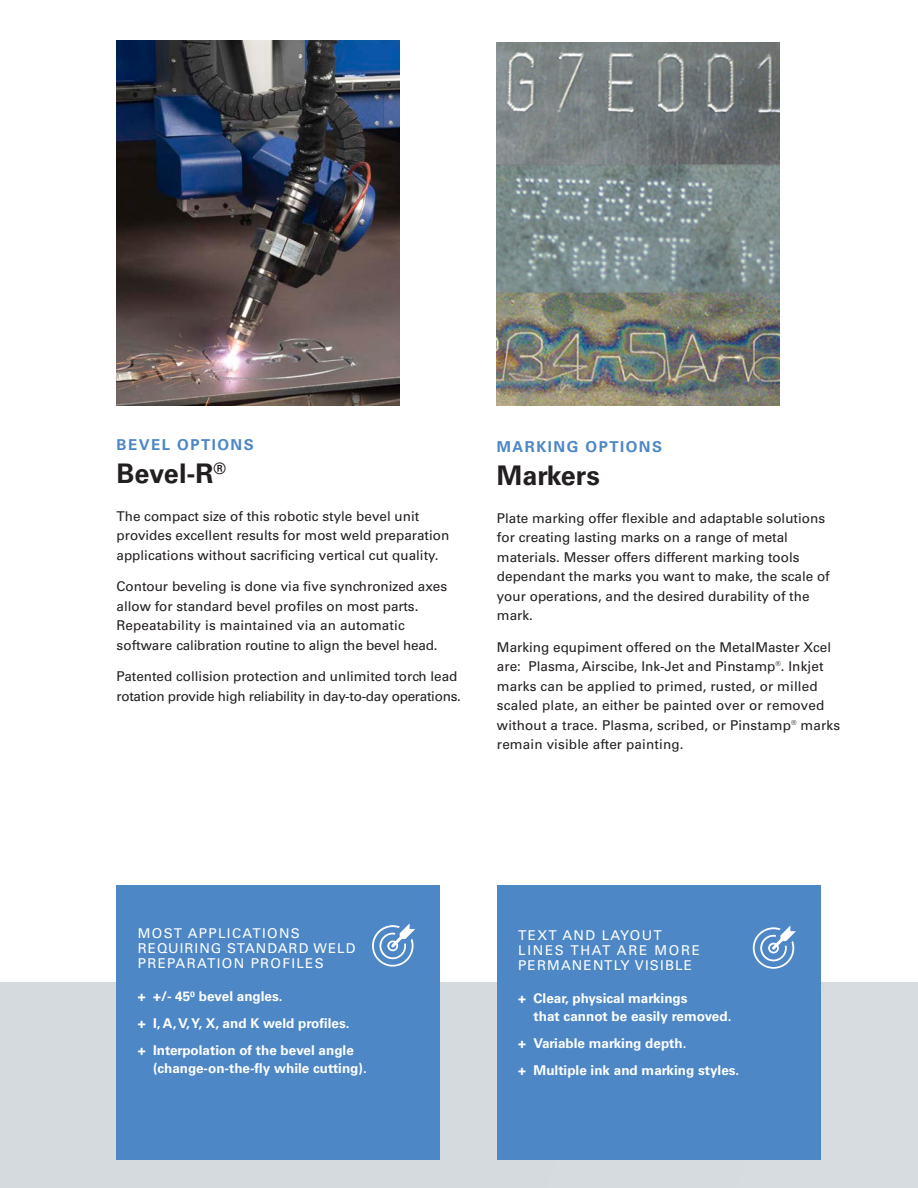
<style>
.page{position:relative;width:918px;height:1188px;background:#fff}
.page>*{position:absolute;margin:0;border:0;box-sizing:border-box;transform-origin:0 0}
.Copy_Headline{font:700 27px "Univers LT Pro 65";color:#231f20}
.Copy_Overline{font:700 15px "Univers LT Pro 65";letter-spacing:.1em;color:#4d87c6}
.Copy_Fliesstext{font:13.5px/19.5px "Univers LT Pro 55 Roman";color:#231f20}
.t1{font:700 13.5px/18px "Univers LT Pro 65";color:#fff}
.Benefit{font:13.5px/15px "Univers LT Pro 55 Roman";letter-spacing:.1em;color:#fff}
.Copy_Fliesstext-2{font:13.5px/19.5px "Univers LT Pro 55 Roman";letter-spacing:-.02em;color:#231f20}
</style>
<div class="page">
<div style="left:0;top:982px;width:918px;height:206px;background:#d4dade"></div>
<img style="left:497px;top:43px;width:282px;height:363px">
<div style="left:497px;top:885px;width:323px;height:275px;background:#4d87c6"></div>
<div style="left:117px;top:885px;width:323px;height:275px;background:#4d87c6"></div>
<img style="left:117px;top:40px;width:283px;height:366px">
<svg style="left:372px;top:923px;width:43px;height:44px"></svg>
<svg style="left:753px;top:926px;width:43px;height:43px"></svg>
<p class="Copy_Overline" style="left:117px;top:434px;width:139px">BEVEL OPTIONS</p>
<p class="Copy_Headline" style="left:117px;top:455px;width:111px">Bevel-R<sup>®</sup></p>
<p class="Copy_Fliesstext" style="left:117px;top:506px;width:334px">The compact size of this robotic style bevel unit provides excellent results for most weld preparation applications without sacrificing vertical cut quality.</p>
<p class="Copy_Fliesstext" style="left:117px;top:576px;width:332px">Contour beveling is done via five synchronized axes allow for standard bevel profiles on most parts.<br>Repeatability is maintained via an automatic software calibration routine to align the bevel head.</p>
<p class="Copy_Fliesstext-2" style="left:117px;top:666px;width:346px">Patented collision protection and unlimited torch lead rotation provide high reliability in day-to-day operations.</p>
<p class="Copy_Overline" style="left:497px;top:436px;width:167px">MARKING OPTIONS</p>
<p class="Copy_Headline" style="left:497px;top:457px;width:105px">Markers</p>
<p class="Copy_Fliesstext" style="left:497px;top:508px;width:334px">Plate marking offer flexible and adaptable solutions for creating lasting marks on a range of metal materials. Messer offers different marking tools dependant the marks you want to make, the scale of your operations, and the desired durability of the mark.</p>
<p class="Copy_Fliesstext" style="left:497px;top:637px;width:345px">Marking equpiment offered on the MetalMaster Xcel are: Plasma, Airscibe, Ink-Jet and Pinstamp®. Inkjet marks can be applied to primed, rusted, or milled scaled plate, an either be painted over or removed without a trace. Plasma, scribed, or Pinstamp® marks remain visible after painting.</p>
<p class="Benefit" style="left:138px;top:925px;width:219px">MOST APPLICATIONS<br>REQUIRING STANDARD WELD<br>PREPARATION PROFILES</p>
<p class="t1" style="left:138px;top:987px;width:146px">+ +/- 45⁰ bevel angles.</p>
<p class="t1" style="left:138px;top:1014px;width:213px">+ I, A, V, Y, X, and K weld profiles.</p>
<p class="t1" style="left:153px;top:1041px;width:215px;text-indent:-15px">+ Interpolation of the bevel angle (change-on-the-fly while cutting).</p>
<p class="Benefit" style="left:518px;top:927px;width:183px">TEXT AND LAYOUT<br>LINES THAT ARE MORE<br>PERMANENTLY VISIBLE</p>
<p class="t1" style="left:534px;top:989px;width:199px;text-indent:-15px">+ Clear, physical markings<br>that cannot be easily removed.</p>
<p class="t1" style="left:518px;top:1034px;width:170px">+ Variable marking depth.</p>
<p class="t1" style="left:518px;top:1061px;width:223px">+ Multiple ink and marking styles.</p>
</div>
